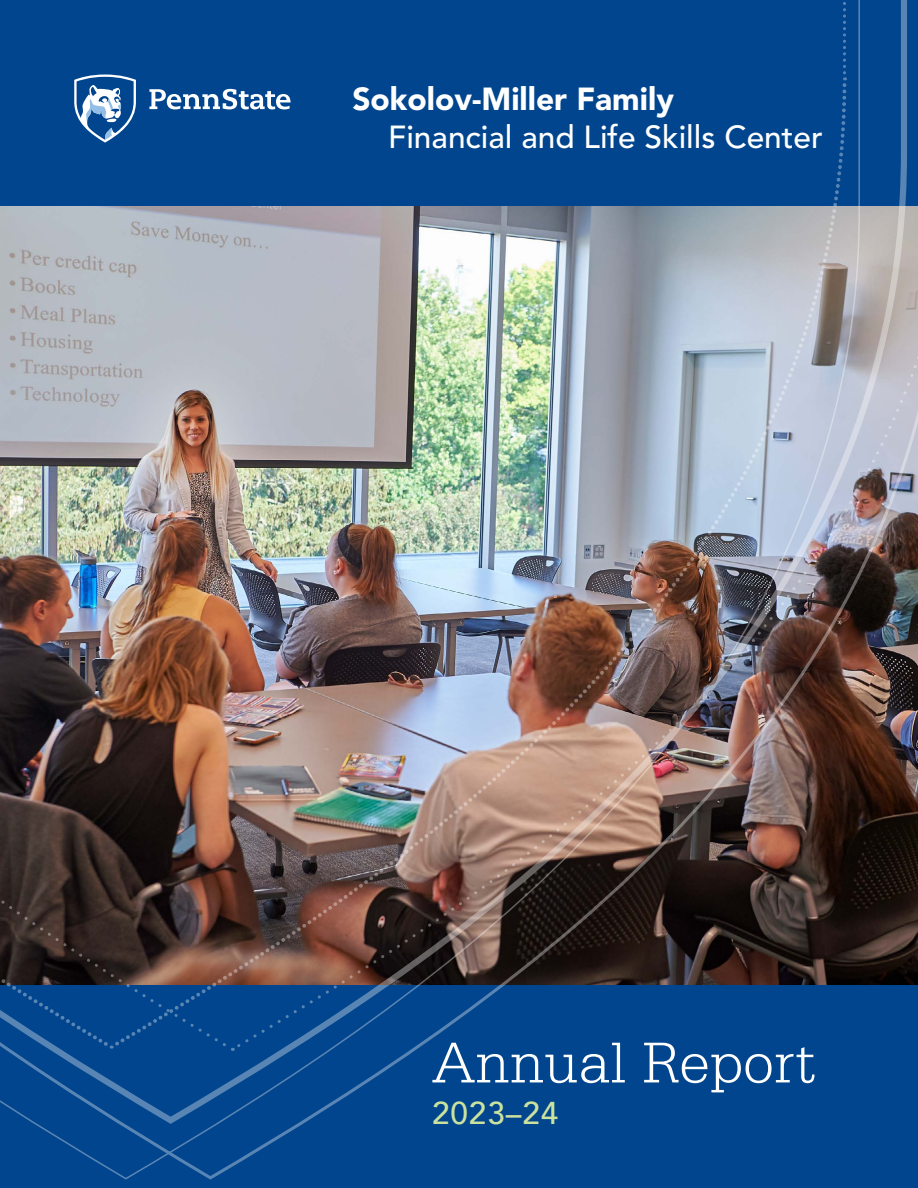
<style>
.page{position:relative;width:918px;height:1188px;background:#fff}
.page>*{position:absolute;margin:0;border:0;box-sizing:border-box;transform-origin:0 0}
.t1{font:300 61.5px "Serifa BT";color:#fff}
.t2{font:500 31.65px/38.1px "Avenir";color:#fff}
.t3{font:500 31.5px "Avenir";letter-spacing:.03em;color:#cbe29f}
.s1{font-weight:900}
</style>
<div class="page">
<div style="left:0;top:986px;width:918px;height:202px;background:#00458d"></div>
<img style="left:861px;top:0;width:57px;height:986px">
<img style="left:0;top:0;width:861px;height:1180px">
<p class="t2" style="left:388px;top:78px;width:436px;text-indent:-36px"><span class="s1">Sokolov-Miller Family<br></span>Financial and Life Skills Center</p>
<p class="t1" style="left:432px;top:1027px;width:385px">Annual Report</p>
<p class="t3" style="left:432px;top:1086px;width:128px">2023–24</p>
</div>
